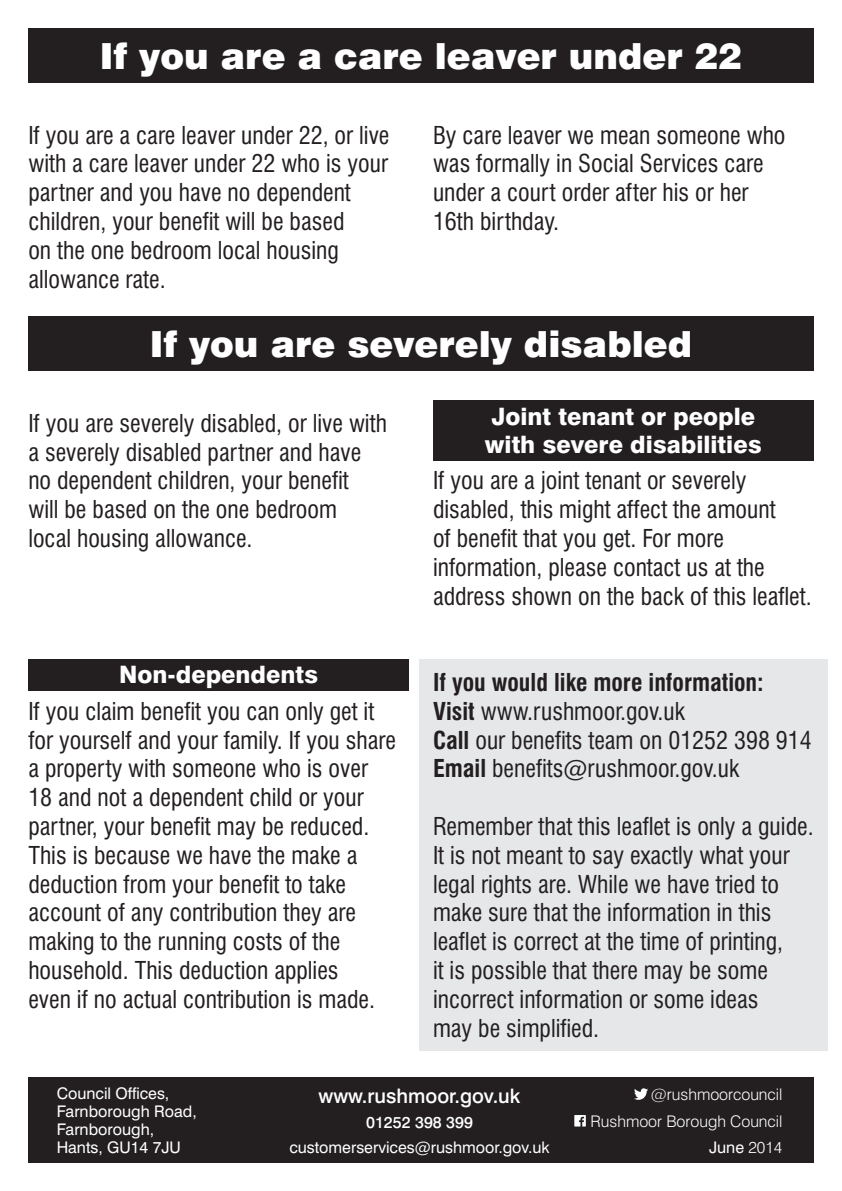
<style>
.page{position:relative;width:842px;height:1191px;background:#fff}
.page>*{position:absolute;margin:0;border:0;box-sizing:border-box;transform-origin:0 0}
.t1{font:900 36px "Swiss 721 BT";color:#fff}
.t2{font:condensed 24px/28.8px "Swiss 721 BT";color:#231f20}
.t3{font:800 24px "Swiss 721 BT";color:#fff}
.t4{font:700 condensed 24px "Swiss 721 BT";color:#231f20}
.t5{font:500 20px "Swiss 721 BT";color:#fff}
.t6{font:16px "Swiss 721 BT";color:#fff}
.t7{font:300 16px "Swiss 721 BT";color:#fff}
.t8{font:500 16px "Swiss 721 BT";color:#fff}
.s1{font-weight:700}
.s2{font-weight:300}
</style>
<div class="page">
<div style="left:419px;top:659px;width:409px;height:392px;background:#e6e7e9"></div>
<div style="left:28px;top:659px;width:381px;height:32px;background:#231f20"></div>
<div style="left:28px;top:1077px;width:786px;height:85px;background:#231f20"></div>
<svg style="left:634px;top:1088px;width:14px;height:11px"></svg>
<svg style="left:574px;top:1115px;width:12px;height:11px"></svg>
<div style="left:28px;top:28px;width:786px;height:55px;background:#231f20"></div>
<div style="left:28px;top:316px;width:786px;height:55px;background:#231f20"></div>
<div style="left:433px;top:400px;width:381px;height:60px;background:#231f20"></div>
<p class="t1" style="left:100px;top:34px;width:644px">If you are a care leaver under 22</p>
<p class="t2" style="left:28px;top:120px;width:363px">If you are a care leaver under 22, or live with a care leaver under 22 who is your partner and you have no dependent children, your benefit will be based</p>
<p class="t2" style="left:28px;top:236px;width:312px">on the one bedroom local housing</p>
<p class="t2" style="left:28px;top:264px;width:139px">allowance rate.</p>
<p class="t2" style="left:433px;top:120px;width:354px">By care leaver we mean someone who was formally in Social Services care under a court order after his or her</p>
<p class="t2" style="left:433px;top:207px;width:128px">16th birthday.</p>
<p class="t1" style="left:150px;top:322px;width:544px">If you are severely disabled</p>
<p class="t2" style="left:28px;top:408px;width:360px">If you are severely disabled, or live with</p>
<p class="t2" style="left:28px;top:437px;width:335px">a severely disabled partner and have</p>
<p class="t2" style="left:28px;top:466px;width:322px">no dependent children, your benefit</p>
<p class="t2" style="left:28px;top:495px;width:310px">will be based on the one bedroom</p>
<p class="t2" style="left:28px;top:524px;width:226px">local housing allowance.</p>
<p class="t3" style="left:119px;top:660px;width:201px">Non-dependents</p>
<p class="t2" style="left:28px;top:696px;width:347px">If you claim benefit you can only get it</p>
<p class="t2" style="left:28px;top:725px;width:369px">for yourself and your family. If you share a property with someone who is over</p>
<p class="t2" style="left:28px;top:783px;width:337px">18 and not a dependent child or your</p>
<p class="t2" style="left:28px;top:812px;width:342px">partner, your benefit may be reduced.<br>This is because we have the make a deduction from your benefit to take account of any contribution they are making to the running costs of the household. This deduction applies</p>
<p class="t2" style="left:28px;top:984px;width:348px">even if no actual contribution is made.</p>
<p class="t3" style="left:491px;top:401px;width:265px">Joint tenant or people</p>
<p class="t3" style="left:485px;top:430px;width:278px">with severe disabilities</p>
<p class="t2" style="left:433px;top:466px;width:380px">If you are a joint tenant or severely disabled, this might affect the amount<br>of benefit that you get. For more information, please contact us at the address shown on the back of this leaflet.</p>
<p class="t4" style="left:433px;top:668px;width:332px">If you would like more information:</p>
<p class="t2" style="left:433px;top:696px;width:254px"><span class="s1">Visit</span> www.rushmoor.gov.uk</p>
<p class="t2" style="left:433px;top:725px;width:380px"><span class="s1">Call</span> our benefits team on 01252 398 914</p>
<p class="t2" style="left:433px;top:754px;width:308px"><span class="s1">Email</span> benefits@rushmoor.gov.uk</p>
<p class="t2" style="left:433px;top:812px;width:382px">Remember that this leaflet is only a guide.<br>It is not meant to say exactly what your legal rights are. While we have tried to make sure that the information in this leaflet is correct at the time of printing,<br>it is possible that there may be some incorrect information or some ideas</p>
<p class="t2" style="left:433px;top:1013px;width:168px">may be simplified.</p>
<p class="t6" style="left:57px;top:1083px;width:114px">Council Offices,</p>
<p class="t6" style="left:57px;top:1101px;width:142px">Farnborough Road,</p>
<p class="t6" style="left:57px;top:1119px;width:99px">Farnborough,</p>
<p class="t6" style="left:57px;top:1137px;width:126px">Hants, GU14 7JU</p>
<p class="t6" style="left:289px;top:1137px;width:262px">customerservices@rushmoor.gov.uk</p>
<p class="t5" style="left:319px;top:1083px;width:204px">www.rushmoor.gov.uk</p>
<p class="t8" style="left:366px;top:1112px;width:108px">01252 398 399</p>
<p class="t7" style="left:651px;top:1084px;width:133px">@rushmoorcouncil</p>
<p class="t7" style="left:590px;top:1111px;width:193px">Rushmoor Borough Council</p>
<p class="t6" style="left:709px;top:1137px;width:75px">June <span class="s2">2014</span></p>
</div>
